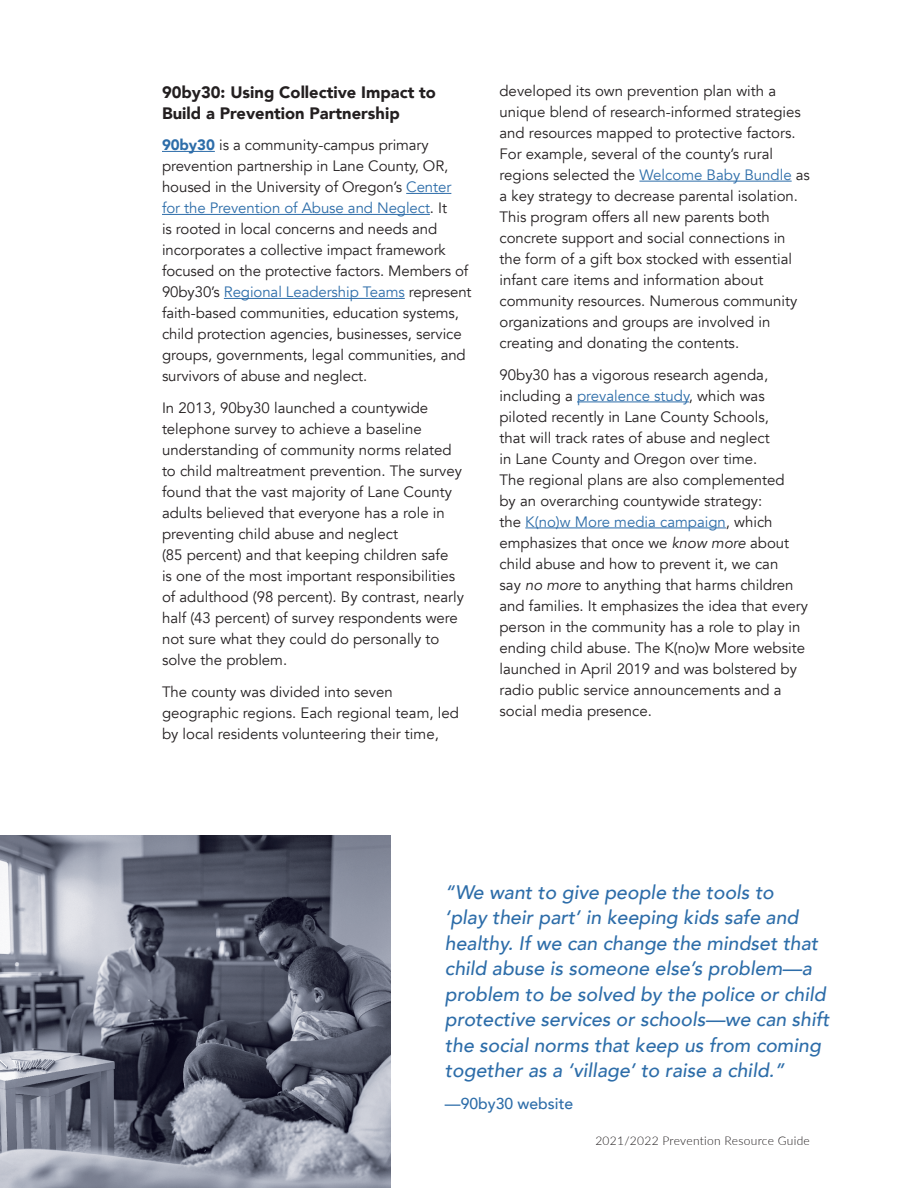
<style>
.page{position:relative;width:918px;height:1188px;background:#fff}
.page>*{position:absolute;margin:0;border:0;box-sizing:border-box;transform-origin:0 0}
.t1{font:italic 500 19.5px/25.5px "Avenir";color:#2d6da9}
.t2{font:900 16.5px/21px "Avenir";color:#231f20}
.t3{font:500 15.75px "Avenir";color:#2d6da9}
.t4{font:15px/21px "Avenir";color:#231f20}
.t5{font:300 12px "Lato";letter-spacing:.025em;color:#231f20}
.s1{font-weight:900;color:#2d6da9}
.s2{color:#2d6da9}
.s3{font-style:italic}
</style>
<div class="page">
<hr style="left:162px;top:151px;width:53px;height:1px;background:#2d6da9">
<hr style="left:406px;top:193px;width:45px;height:1px;background:#2d6da9">
<hr style="left:162px;top:214px;width:268px;height:1px;background:#2d6da9">
<hr style="left:224px;top:298px;width:181px;height:1px;background:#2d6da9">
<hr style="left:639px;top:181px;width:153px;height:1px;background:#2d6da9">
<hr style="left:577px;top:402px;width:112px;height:1px;background:#2d6da9">
<hr style="left:525px;top:528px;width:201px;height:1px;background:#2d6da9">
<img style="left:0;top:835px;width:391px;height:353px">
<h3 class="t2" style="left:162px;top:81px;width:276px">90by30: Using Collective Impact to<br>Build a Prevention Partnership</h3>
<p class="t4" style="left:162px;top:135px;width:311px"><span class="s1">90by30</span> is a community-campus primary prevention partnership in Lane County, OR, housed in the University of Oregon’s <span class="s2">Center for the Prevention of Abuse and Neglect</span>. It<br>is rooted in local concerns and needs and incorporates a collective impact framework focused on the protective factors. Members of 90by30’s <span class="s2">Regional Leadership Teams</span> represent faith-based communities, education systems, child protection agencies, businesses, service groups, governments, legal communities, and survivors of abuse and neglect.</p>
<p class="t4" style="left:162px;top:398px;width:303px">In 2013, 90by30 launched a countywide telephone survey to achieve a baseline understanding of community norms related to child maltreatment prevention. The survey found that the vast majority of Lane County adults believed that everyone has a role in preventing child abuse and neglect<br>(85 percent) and that keeping children safe<br>is one of the most important responsibilities of adulthood (98 percent). By contrast, nearly half (43 percent) of survey respondents were not sure what they could do personally to solve the problem.</p>
<p class="t4" style="left:162px;top:682px;width:298px">The county was divided into seven geographic regions. Each regional team, led by local residents volunteering their time,</p>
<p class="t4" style="left:500px;top:81px;width:312px">developed its own prevention plan with a unique blend of research-informed strategies and resources mapped to protective factors.<br>For example, several of the county’s rural regions selected the <span class="s2">Welcome Baby Bundle</span> as a key strategy to decrease parental isolation.<br>This program offers all new parents both concrete support and social connections in the form of a gift box stocked with essential infant care items and information about community resources. Numerous community organizations and groups are involved in creating and donating the contents.</p>
<p class="t4" style="left:500px;top:364px;width:310px">90by30 has a vigorous research agenda, including a <span class="s2">prevalence study</span>, which was piloted recently in Lane County Schools,<br>that will track rates of abuse and neglect<br>in Lane County and Oregon over time.<br>The regional plans are also complemented<br>by an overarching countywide strategy:<br>the <span class="s2">K(no)w More media campaign</span>, which emphasizes that once we <span class="s3">know more</span> about child abuse and how to prevent it, we can<br>say <span class="s3">no more</span> to anything that harms children and families. It emphasizes the idea that every person in the community has a role to play in ending child abuse. The K(no)w More website launched in April 2019 and was bolstered by radio public service announcements and a social media presence.</p>
<p class="t1" style="left:445px;top:880px;width:386px">“We want to give people the tools to<br>‘play their part’ in keeping kids safe and healthy. If we can change the mindset that child abuse is someone else’s problem—a problem to be solved by the police or child protective services or schools—we can shift the social norms that keep us from coming together as a ‘village’ to raise a child.”</p>
<p class="t3" style="left:445px;top:1090px;width:130px">—90by30 website</p>
<p class="t5" style="left:595px;top:1133px;width:216px">2021/2022 Prevention Resource Guide</p>
</div>
